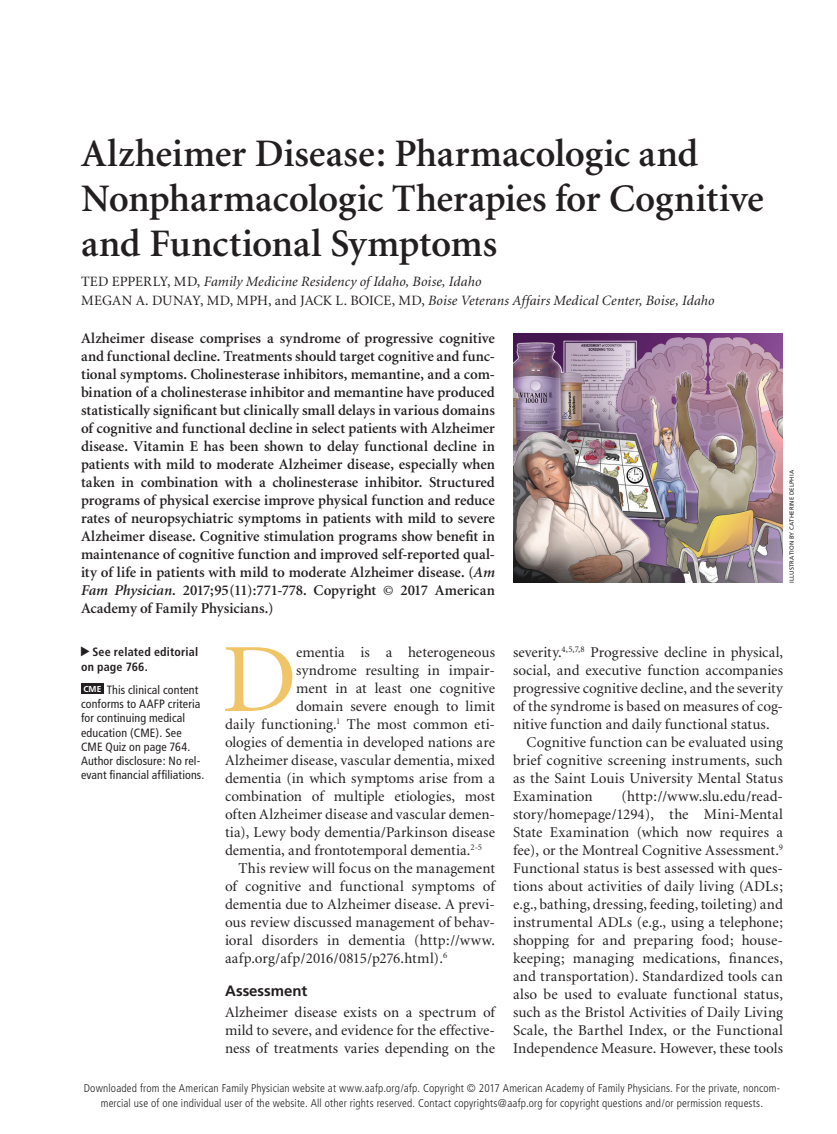
<style>
.page{position:relative;width:837px;height:1134px;background:#fff}
.page>*{position:absolute;margin:0;border:0;box-sizing:border-box;transform-origin:0 0}
.body_dropcap{font:98.1px "Minion";color:#f0c567;scale:1.05 1}
.article_title{font:600 39px/45px "Minion";letter-spacing:-.005em;color:#231f20}
.abstract{font:600 15px/18px "Minion";letter-spacing:-.005em;color:#231f20;text-align:justify}
.body_text{font:15px/18px "Minion";letter-spacing:.005em;color:#231f20;text-align:justify}
.body_dropcap-2{font:15px "Minion";color:#231f20}
.body_noindent{font:15px/18px "Minion";letter-spacing:.005em;color:#231f20;text-align:justify}
.head1{font:700 15px "Frutiger";letter-spacing:-.005em;color:#231f20}
.byline{font:italic 14.25px "Minion";letter-spacing:.01em;color:#231f20}
.t1{font:italic 12.75px "Minion";color:#231f20}
.t2{font:italic 600 12.75px "Minion";letter-spacing:.005em;color:#231f20}
.t3{font:12.75px "Minion";letter-spacing:.03em;color:#231f20}
.blurb{font:condensed 12px/14.2px "Frutiger";letter-spacing:.01em;color:#231f20}
.blurb-2{font:700 condensed 12px/14.2px "Frutiger";letter-spacing:.015em;color:#231f20}
.t4{font:300 condensed 11.25px/15px "Frutiger";letter-spacing:.015em;color:#231f20;text-align:center}
.t5{font:700 8.55px "Frutiger";color:#fff}
.art_credit{font:6px "Frutiger";letter-spacing:.025em;color:#231f20}
.s1{font-style:normal}
.s2{font-style:italic}
.s3{font-family:"Frutiger";font-weight:700;font-style:normal;font-size:15px}
</style>
<div class="page">
<img style="left:513px;top:333px;width:270px;height:250px">
<div style="left:81px;top:683px;width:23px;height:11px;background:#231f20"></div>
<p class="article_title" style="left:81px;top:132px;width:684px">Alzheimer Disease: Pharmacologic and<br>Nonpharmacologic Therapies for Cognitive and Functional Symptoms</p>
<p class="byline" style="left:81px;top:274px;width:402px"><span class="s1">TED EPPERLY, MD,</span> Family Medicine Residency of Idaho, Boise, Idaho</p>
<p class="byline" style="left:81px;top:294px;width:635px"><span class="s1">MEGAN A. DUNAY, MD, MPH, and JACK L. BOICE, MD,</span> Boise Veterans Affairs Medical Center, Boise, Idaho</p>
<p class="abstract" style="left:81px;top:330px;width:416px">Alzheimer disease comprises a syndrome of progressive cognitive and functional decline. Treatments should target cognitive and func&shy;tional symptoms. Cholinesterase inhibitors, memantine, and a com&shy;bination of a cholinesterase inhibitor and memantine have produced statistically significant but clinically small delays in various domains of cognitive and functional decline in select patients with Alzheimer disease. Vitamin E has been shown to delay functional decline in patients with mild to moderate Alzheimer disease, especially when taken in combination with a cholinesterase inhibitor. Structured programs of physical exercise improve physical function and reduce rates of neuropsychiatric symptoms in patients with mild to severe Alzheimer disease. Cognitive stimulation programs show benefit in maintenance of cognitive function and improved self-reported qual&shy;ity of life in patients with mild to moderate Alzheimer disease. (<span class="s2">Am Fam Physician</span>. 2017;95(11):771-778. Copyright © 2017 American Academy of Family Physicians.)</p>
<p class="art_credit" style="left:788px;top:583px;width:114px;rotate:-90deg">ILLUSTRATION BY CATHERINE DELPHIA</p>
<p class="blurb-2" style="left:81px;top:645px;width:119px;text-indent:11px">See related editorial on page 766.</p>
<p class="t5" style="left:83px;top:684px;width:20px">CME</p>
<p class="blurb" style="left:81px;top:683px;width:125px;text-indent:26px">This clinical content conforms to AAFP criteria for continuing medical education (CME). See<br>CME Quiz on page 764.<br>Author disclosure: No rel&shy;evant financial affiliations.</p>
<p class="body_dropcap" style="left:222px;top:631px;width:73px">D</p>
<p class="body_dropcap-2" style="left:296px;top:645px;width:200px">ementia is a heterogeneous</p>
<p class="body_dropcap-2" style="left:296px;top:663px;width:200px">syndrome resulting in impair-</p>
<p class="body_dropcap-2" style="left:296px;top:681px;width:200px">ment in at least one cognitive</p>
<p class="body_dropcap-2" style="left:296px;top:699px;width:200px">domain severe enough to limit</p>
<p class="body_dropcap-2" style="left:225px;top:717px;width:272px">daily functioning.<sup>1</sup> The most common eti-</p>
<p class="body_dropcap-2" style="left:225px;top:735px;width:272px">ologies of dementia in developed nations are</p>
<p class="body_dropcap-2" style="left:225px;top:753px;width:272px">Alzheimer disease, vascular dementia, mixed</p>
<p class="body_dropcap-2" style="left:225px;top:771px;width:272px">dementia (in which symptoms arise from a</p>
<p class="body_dropcap-2" style="left:225px;top:789px;width:271px">combination of multiple etiologies, most</p>
<p class="body_dropcap-2" style="left:225px;top:807px;width:272px">often Alzheimer disease and vascular demen-</p>
<p class="body_dropcap-2" style="left:225px;top:825px;width:271px">tia), Lewy body dementia/Parkinson disease</p>
<p class="body_dropcap-2" style="left:225px;top:843px;width:259px">dementia, and frontotemporal dementia.<sup>2-5</sup></p>
<p class="body_text" style="left:225px;top:860px;width:272px;text-indent:14px">This review will focus on the management of cognitive and functional symptoms of dementia due to Alzheimer disease. A previ&shy;ous review discussed management of behav&shy;ioral disorders in dementia (http://www. aafp.org/afp/2016/0815/p276.html).<sup>6</sup></p>
<p class="head1" style="left:225px;top:982px;width:84px">Assessment</p>
<p class="body_noindent" style="left:225px;top:1004px;width:272px">Alzheimer disease exists on a spectrum of mild to severe, and evidence for the effective&shy;ness of treatments varies depending on the</p>
<p class="body_noindent" style="left:513px;top:644px;width:272px">severity.<sup>4,5,7,8</sup> Progressive decline in physical, social, and executive function accompanies progressive cognitive decline, and the severity of the syndrome is based on measures of cog&shy;nitive function and daily functional status.</p>
<p class="body_text" style="left:513px;top:734px;width:272px;text-indent:14px">Cognitive function can be evaluated using brief cognitive screening instruments, such as the Saint Louis University Mental Status Examination</p>
<p class="body_text" style="left:513px;top:788px;width:272px;text-indent:109px">(http://www.slu.edu/read&shy;story/homepage/1294), the Mini-Mental State Examination (which now requires a fee), or the Montreal Cognitive Assessment.<sup>9<br></sup>Functional status is best assessed with ques&shy;tions about activities of daily living (ADLs; e.g., bathing, dressing, feeding, toileting) and instrumental ADLs (e.g., using a telephone; shopping for and preparing food; house&shy;keeping; managing medications, finances, and transportation). Standardized tools can also be used to evaluate functional status, such as the Bristol Activities of Daily Living Scale, the Barthel Index, or the Functional Independence Measure. However, these tools</p>
<p class="t1" style="left:81px;top:1080px;width:196px">June 15, 2017 ◆ Volume 95, Number 12</p>
<p class="t3" style="left:384px;top:1080px;width:97px">www.aafp.org/afp</p>
<p class="t2" style="left:610px;top:1080px;width:175px">American Family Physician <span class="s3">771</span></p>
<p class="t4" style="left:84px;top:1081px;width:698px">Downloaded from the American Family Physician website at www.aafp.org/afp. Copyright © 2017 American Academy of Family Physicians. For the private, noncom&shy;mercial use of one individual user of the website. All other rights reserved. Contact copyrights@aafp.org for copyright questions and/or permission requests.</p>
</div>
